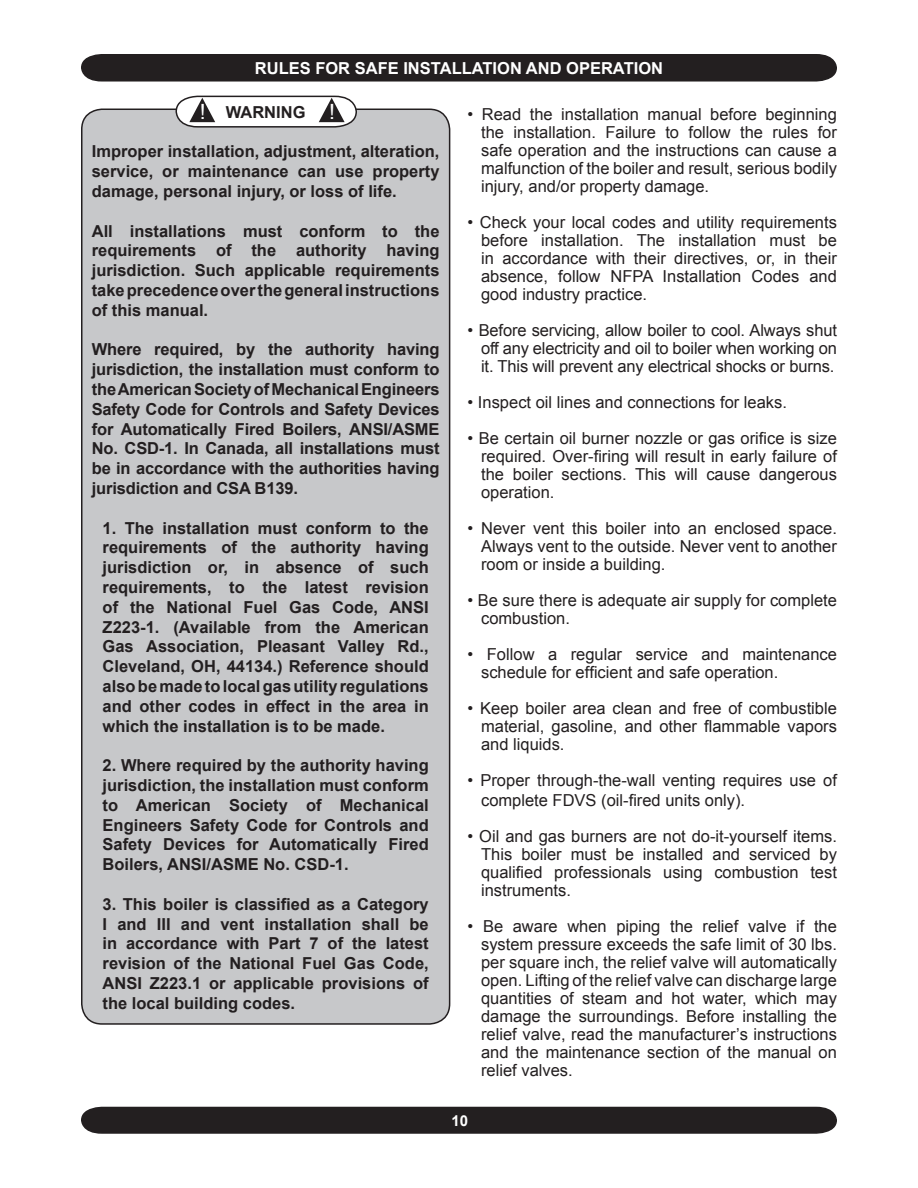
<style>
.page{position:relative;width:918px;height:1188px;background:#fff}
.page>*{position:absolute;margin:0;border:0;box-sizing:border-box;transform-origin:0 0}
.t1{font:16.5px/18px "Arial";color:#231f20;text-align:justify}
.t2{font:700 16.5px/19.8px "Arial";color:#231f20;text-align:justify}
.t3{font:700 16.5px "Arial";color:#fff}
.t4{font:700 15px "Arial";color:#fff}
.s1{font-weight:400;font-size:21px;color:#fff}
</style>
<div class="page">
<div style="left:81px;top:1106px;width:756px;height:27px;background:#231f20"></div>
<div style="left:81px;top:108px;width:370px;height:916px;background:#c7c8ca"></div>
<div style="left:81px;top:54px;width:756px;height:27px;background:#231f20"></div>
<svg style="left:175px;top:95px;width:183px;height:32px"></svg>
<p class="t3" style="left:255px;top:57px;width:410px">RULES FOR SAFE INSTALLATION AND OPERATION</p>
<p class="t1" style="left:481px;top:105px;width:357px;text-indent:-13px">• Read the installation manual before beginning the installation. Failure to follow the rules for safe operation and the instructions can cause a malfunction of the boiler and result, serious bodily injury, and/or property damage.</p>
<p class="t1" style="left:481px;top:213px;width:357px;text-indent:-13px">• Check your local codes and utility requirements before installation. The installation must be in accordance with their directives, or, in their absence, follow NFPA Installation Codes and good industry practice.</p>
<p class="t1" style="left:481px;top:321px;width:357px;text-indent:-13px">• Before servicing, allow boiler to cool. Always shut off any electricity and oil to boiler when working on it. This will prevent any electrical shocks or burns.</p>
<p class="t1" style="left:468px;top:393px;width:321px">• Inspect oil lines and connections for leaks.</p>
<p class="t1" style="left:481px;top:429px;width:357px;text-indent:-13px">• Be certain oil burner nozzle or gas orifice is size required. Over-firing will result in early failure of the boiler sections. This will cause dangerous operation.</p>
<p class="t1" style="left:481px;top:519px;width:357px;text-indent:-13px">• Never vent this boiler into an enclosed space.<br>Always vent to the outside. Never vent to another room or inside a building.</p>
<p class="t1" style="left:481px;top:591px;width:357px;text-indent:-13px">• Be sure there is adequate air supply for complete combustion.</p>
<p class="t1" style="left:481px;top:645px;width:357px;text-indent:-13px">• Follow a regular service and maintenance schedule for efficient and safe operation.</p>
<p class="t1" style="left:481px;top:699px;width:357px;text-indent:-13px">• Keep boiler area clean and free of combustible material, gasoline, and other flammable vapors and liquids.</p>
<p class="t1" style="left:481px;top:770px;width:357px;line-height:19.8px;text-indent:-13px">• Proper through-the-wall venting requires use of complete FDVS (oil-fired units only).</p>
<p class="t1" style="left:481px;top:827px;width:357px;text-indent:-14px">• Oil and gas burners are not do-it-yourself items.<br>This boiler must be installed and serviced by qualified professionals using combustion test instruments.</p>
<p class="t1" style="left:481px;top:917px;width:357px;text-indent:-13px">• Be aware when piping the relief valve if the system pressure exceeds the safe limit of 30 lbs. per square inch, the relief valve will automatically open. Lifting of the relief valve can discharge large quantities of steam and hot water, which may damage the surroundings. Before installing the relief valve, read the manufacturer’s instructions and the maintenance section of the manual on relief valves.</p>
<p class="t2" style="left:200px;top:103px;width:137px"><span class="s1">!</span> WARNING <span class="s1">!</span></p>
<p class="t2" style="left:92px;top:142px;width:349px">Improper installation, adjustment, alteration, service, or maintenance can use property damage, personal injury, or loss of life.</p>
<p class="t2" style="left:92px;top:221px;width:349px">All installations must conform to the requirements of the authority having jurisdiction. Such applicable requirements take precedence over the general instructions of this manual.</p>
<p class="t2" style="left:92px;top:340px;width:349px">Where required, by the authority having jurisdiction, the installation must conform to the American Society of Mechanical Engineers Safety Code for Controls and Safety Devices for Automatically Fired Boilers, ANSI/ASME No. CSD-1. In Canada, all installations must be in accordance with the authorities having jurisdiction and CSA B139.</p>
<p class="t2" style="left:103px;top:518px;width:328px">1. The installation must conform to the requirements of the authority having jurisdiction or, in absence of such requirements, to the latest revision of the National Fuel Gas Code, ANSI Z223-1. (Available from the American Gas Association, Pleasant Valley Rd., Cleveland, OH, 44134.) Reference should also be made to local gas utility regulations and other codes in effect in the area in which the installation is to be made.</p>
<p class="t2" style="left:103px;top:756px;width:328px">2. Where required by the authority having jurisdiction, the installation must conform to American Society of Mechanical Engineers Safety Code for Controls and Safety Devices for Automatically Fired Boilers, ANSI/ASME No. CSD-1.</p>
<p class="t2" style="left:103px;top:895px;width:328px">3. This boiler is classified as a Category I and III and vent installation shall be in accordance with Part 7 of the latest revision of the National Fuel Gas Code, ANSI Z223.1 or applicable provisions of the local building codes.</p>
<p class="t4" style="left:451px;top:1111px;width:18px">10</p>
</div>
